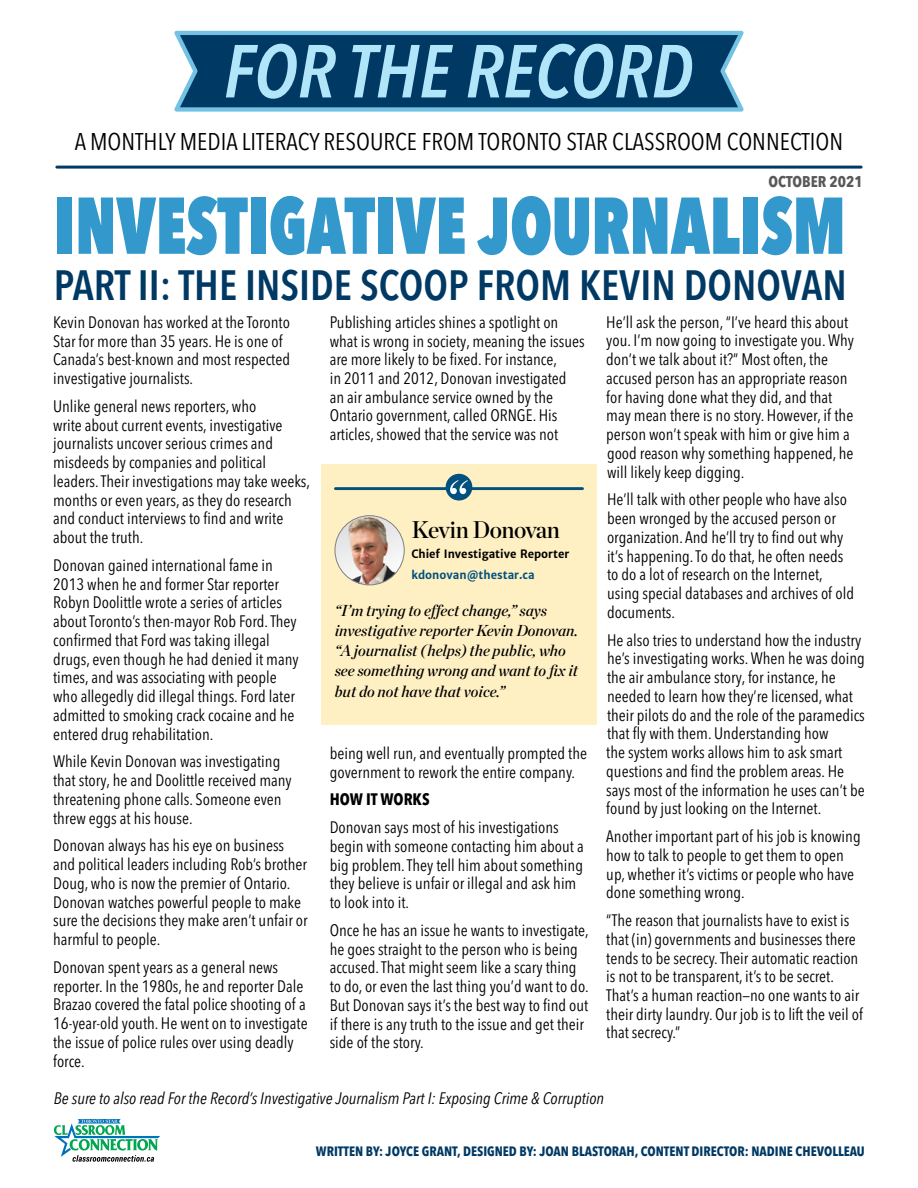
<style>
.page{position:relative;width:918px;height:1188px;background:#fff}
.page>*{position:absolute;margin:0;border:0;box-sizing:border-box;transform-origin:0 0}
.t1{font:800 condensed 79.5px "Avenir Next LT Pro";color:#39c;scale:.82 1}
.t2{font:600 condensed 42px "Avenir Next LT Pro";color:#003964}
.t3{font:600 24.15px "Torstar Display";letter-spacing:-.02em;color:#000;scale:.96 1}
.t4{font:condensed 24px "Avenir Next LT Pro";color:#000}
.t5{font:condensed 16.5px/18.8px "Avenir Next LT Pro";color:#000}
.t6{font:italic condensed 16.5px "Avenir Next LT Pro";color:#000}
.t7{font:700 condensed 16.5px "Avenir Next LT Pro";color:#000}
.t8{font:italic 600 15.9px/20.2px "Torstar Display";color:#000;scale:.96 1}
.t9{font:700 condensed 15.45px "Avenir Next LT Pro";color:#595959}
.t10{font:700 condensed 13.5px "Avenir Next LT Pro";color:#003964}
.t11{font:700 11.4px "Merriweather Sans";color:#000;scale:.96 1}
.t12{font:700 11.4px "Merriweather Sans";color:#00517d;scale:.96 1}
</style>
<div class="page">
<svg style="left:54px;top:1119px;width:106px;height:43px"></svg>
<div style="left:321px;top:464px;width:276px;height:260px;background:#fff0c3"></div>
<hr style="left:335px;top:487px;width:248px;height:3px;background:#00517d">
<div style="left:446px;top:474px;width:26px;height:27px;background:#00517d;border-radius:50%"></div>
<svg style="left:450px;top:480px;width:18px;height:14px"></svg>
<img style="left:335px;top:516px;width:69px;height:69px;border-radius:35px">
<div style="left:335px;top:515px;width:69px;height:70px;border:1px solid #808080;border-radius:50%"></div>
<hr style="left:57px;top:166px;width:804px;height:3px;background:#003964">
<svg style="left:174px;top:30px;width:570px;height:82px;background:#9ad3ea"></svg>
<svg style="left:177px;top:33px;width:564px;height:76px;background:#387194"></svg>
<h3 class="t4" style="left:75px;top:127px;width:770px">A MONTHLY MEDIA LITERACY RESOURCE FROM TORONTO STAR CLASSROOM CONNECTION</h3>
<p class="t9" style="left:769px;top:172px;width:96px">OCTOBER 2021</p>
<h1 class="t1" style="left:54px;top:176px;width:967px">INVESTIGATIVE JOURNALISM</h1>
<h2 class="t2" style="left:54px;top:260px;width:794px">PART II: THE INSIDE SCOOP FROM KEVIN DONOVAN</h2>
<p class="t5" style="left:53px;top:313px;width:238px">Kevin Donovan has worked at the Toronto Star for more than 35 years. He is one of Canada’s best-known and most respected investigative journalists.</p>
<p class="t5" style="left:53px;top:397px;width:258px">Unlike general news reporters, who<br>write about current events, investigative journalists uncover serious crimes and misdeeds by companies and political leaders. Their investigations may take weeks, months or even years, as they do research and conduct interviews to find and write about the truth.</p>
<p class="t5" style="left:53px;top:556px;width:247px">Donovan gained international fame in 2013 when he and former Star reporter Robyn Doolittle wrote a series of articles about Toronto’s then-mayor Rob Ford. They confirmed that Ford was taking illegal drugs, even though he had denied it many times, and was associating with people who allegedly did illegal things. Ford later admitted to smoking crack cocaine and he entered drug rehabilitation.</p>
<p class="t5" style="left:53px;top:752px;width:240px">While Kevin Donovan was investigating that story, he and Doolittle received many threatening phone calls. Someone even threw eggs at his house.</p>
<p class="t5" style="left:53px;top:836px;width:256px">Donovan always has his eye on business and political leaders including Rob’s brother Doug, who is now the premier of Ontario.<br>Donovan watches powerful people to make sure the decisions they make aren’t unfair or harmful to people.</p>
<p class="t5" style="left:53px;top:958px;width:256px">Donovan spent years as a general news reporter. In the 1980s, he and reporter Dale Brazao covered the fatal police shooting of a 16-year-old youth. He went on to investigate the issue of police rules over using deadly force.</p>
<p class="t5" style="left:330px;top:313px;width:257px">Publishing articles shines a spotlight on what is wrong in society, meaning the issues are more likely to be fixed. For instance,<br>in 2011 and 2012, Donovan investigated an air ambulance service owned by the Ontario government, called ORNGE. His articles, showed that the service was not</p>
<h3 class="t3" style="left:412px;top:514px;width:156px">Kevin Donovan</h3>
<p class="t11" style="left:412px;top:547px;width:166px">Chief Investigative Reporter</p>
<p class="t12" style="left:412px;top:568px;width:130px">kdonovan@thestar.ca</p>
<p class="t8" style="left:335px;top:600px;width:255px">“I’m trying to effect change,” says investigative reporter Kevin Donovan. “A journalist (helps) the public, who see something wrong and want to fix it but do not have that voice.”</p>
<p class="t5" style="left:330px;top:744px;width:259px">being well run, and eventually prompted the government to rework the entire company.</p>
<p class="t7" style="left:330px;top:790px;width:101px">HOW IT WORKS</p>
<p class="t5" style="left:330px;top:818px;width:255px">Donovan says most of his investigations begin with someone contacting him about a big problem. They tell him about something they believe is unfair or illegal and ask him to look into it.</p>
<p class="t5" style="left:330px;top:921px;width:261px">Once he has an issue he wants to investigate, he goes straight to the person who is being accused. That might seem like a scary thing to do, or even the last thing you’d want to do.<br>But Donovan says it’s the best way to find out if there is any truth to the issue and get their side of the story.</p>
<p class="t5" style="left:606px;top:312px;width:249px">He’ll ask the person, “I’ve heard this about you. I’m now going to investigate you. Why don’t we talk about it?” Most often, the accused person has an appropriate reason for having done what they did, and that may mean there is no story. However, if the person won’t speak with him or give him a good reason why something happened, he will likely keep digging.</p>
<p class="t5" style="left:607px;top:490px;width:249px">He’ll talk with other people who have also been wronged by the accused person or organization. And he’ll try to find out why it’s happening. To do that, he often needs to do a lot of research on the Internet, using special databases and archives of old documents.</p>
<p class="t5" style="left:606px;top:630px;width:260px">He also tries to understand how the industry he’s investigating works. When he was doing the air ambulance story, for instance, he needed to learn how they’re licensed, what their pilots do and the role of the paramedics that fly with them. Understanding how<br>the system works allows him to ask smart questions and find the problem areas. He says most of the information he uses can’t be found by just looking on the Internet.</p>
<p class="t5" style="left:606px;top:827px;width:256px">Another important part of his job is knowing how to talk to people to get them to open up, whether it’s victims or people who have done something wrong.</p>
<p class="t5" style="left:606px;top:911px;width:258px">“The reason that journalists have to exist is that (in) governments and businesses there tends to be secrecy. Their automatic reaction is not to be transparent, it’s to be secret.<br>That’s a human reaction—no one wants to air their dirty laundry. Our job is to lift the veil of that secrecy.”</p>
<p class="t6" style="left:54px;top:1088px;width:552px">Be sure to also read For the Record’s Investigative Journalism Part I: Exposing Crime &amp; Corruption</p>
<p class="t10" style="left:316px;top:1143px;width:550px">WRITTEN BY: JOYCE GRANT, DESIGNED BY: JOAN BLASTORAH, CONTENT DIRECTOR: NADINE CHEVOLLEAU</p>
</div>
